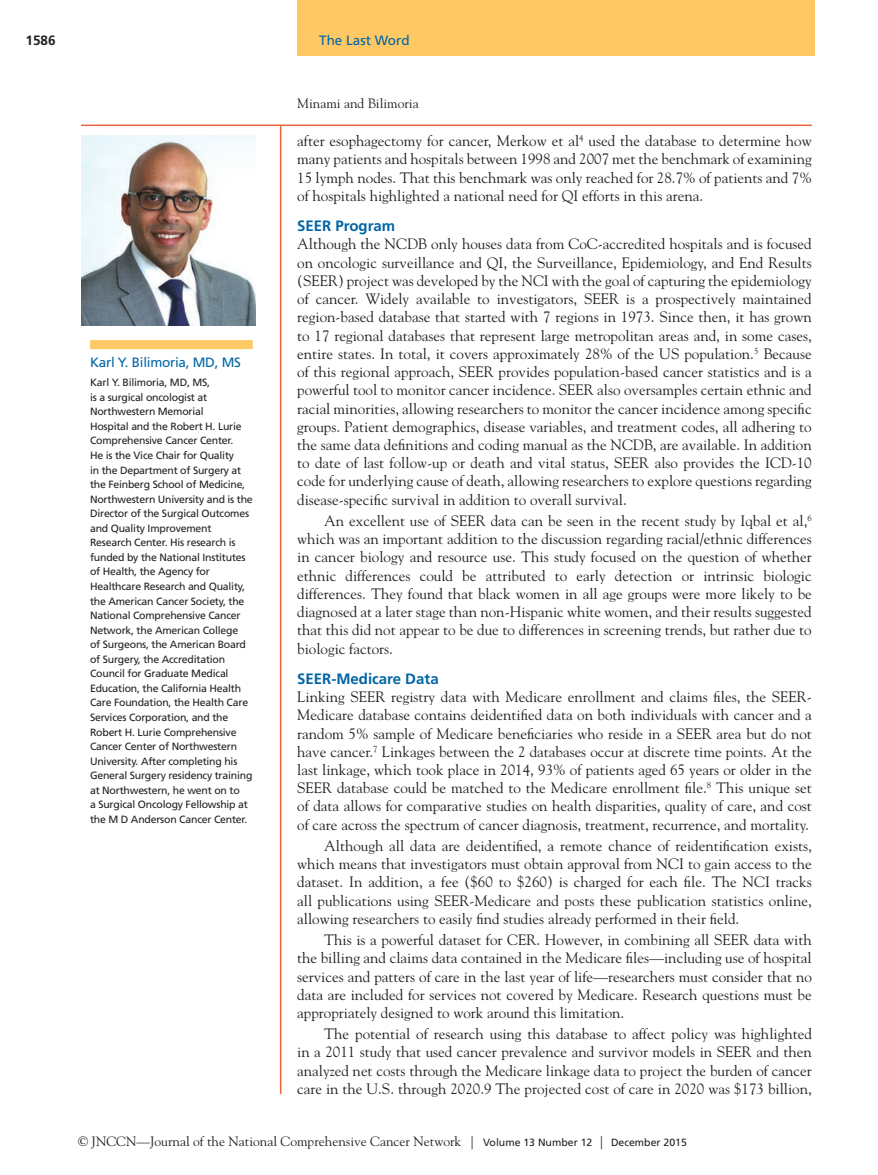
<style>
.page{position:relative;width:878px;height:1175px;background:#fff}
.page>*{position:absolute;margin:0;border:0;box-sizing:border-box;transform-origin:0 0}
.Editorial_bodytext_i{font:15px/18.3px "Goudy Std";color:#231f20;text-align:justify}
.Editorial_bodytext{font:15px/18.3px "Goudy Std";color:#231f20;text-align:justify}
.t1{font:700 15px "Frutiger LT Std";color:#0065a4}
.t2{font:13.5px "Goudy Std";color:#231f20}
.TOC_caption_bar_titl{font:13.5px "Frutiger LT Std";letter-spacing:-.02em;color:#0065a4}
.TOC_caption_bar_titl-2{font:13.5px "Frutiger LT Std";color:#0065a4}
.t3{font:700 13.5px "Frutiger LT Std";color:#231f20}
.TOC_caption_text{font:10.5px/14.5px "Frutiger LT Std";letter-spacing:-.02em;color:#231f20}
.s1{font-family:"Frutiger LT Std";font-size:10.5px}
</style>
<div class="page">
<div style="left:297px;top:0;width:517px;height:56px;background:#fec964"></div>
<hr style="left:81px;top:124px;width:730px;height:2px;background:#ed633e">
<hr style="left:280px;top:126px;width:1px;height:968px;background:#ed633e">
<div style="left:90px;top:340px;width:163px;height:9px;background:#fec964"></div>
<img style="left:81px;top:135px;width:175px;height:190px">
<p class="t3" style="left:26px;top:32px;width:32px">1586</p>
<p class="TOC_caption_bar_titl-2" style="left:319px;top:32px;width:92px">The Last Word</p>
<p class="TOC_caption_bar_titl" style="left:90px;top:354px;width:152px">Karl Y. Bilimoria, MD, MS</p>
<p class="TOC_caption_text" style="left:90px;top:375px;width:164px">Karl Y. Bilimoria, MD, MS,<br>is a surgical oncologist at<br>Northwestern Memorial<br>Hospital and the Robert H. Lurie<br>Comprehensive Cancer Center.<br>He is the Vice Chair for Quality<br>in the Department of Surgery at the Feinberg School of Medicine,<br>Northwestern University and is the<br>Director of the Surgical Outcomes and Quality Improvement<br>Research Center. His research is funded by the National Institutes of Health, the Agency for<br>Healthcare Research and Quality, the American Cancer Society, the<br>National Comprehensive Cancer<br>Network, the American College<br>of Surgeons, the American Board of Surgery, the Accreditation<br>Council for Graduate Medical<br>Education, the California Health<br>Care Foundation, the Health Care<br>Services Corporation, and the<br>Robert H. Lurie Comprehensive<br>Cancer Center of Northwestern<br>University. After completing his<br>General Surgery residency training at Northwestern, he went on to<br>a Surgical Oncology Fellowship at the M D Anderson Cancer Center.</p>
<p class="t2" style="left:297px;top:94px;width:123px">Minami and Bilimoria</p>
<p class="Editorial_bodytext_i" style="left:297px;top:132px;width:516px">after esophagectomy for cancer, Merkow et al<sup>4</sup> used the database to determine how many patients and hospitals between 1998 and 2007 met the benchmark of examining 15 lymph nodes. That this benchmark was only reached for 28.7% of patients and 7% of hospitals highlighted a national need for QI efforts in this arena.</p>
<h2 class="t1" style="left:297px;top:217px;width:100px">SEER Program</h2>
<p class="Editorial_bodytext" style="left:297px;top:235px;width:516px">Although the NCDB only houses data from CoC-accredited hospitals and is focused on oncologic surveillance and QI, the Surveillance, Epidemiology, and End Results (SEER) project was developed by the NCI with the goal of capturing the epidemiology of cancer. Widely available to investigators, SEER is a prospectively maintained region-based database that started with 7 regions in 1973. Since then, it has grown to 17 regional databases that represent large metropolitan areas and, in some cases, entire states. In total, it covers approximately 28% of the US population.<sup>5</sup> Because of this regional approach, SEER provides population-based cancer statistics and is a powerful tool to monitor cancer incidence. SEER also oversamples certain ethnic and racial minorities, allowing researchers to monitor the cancer incidence among specific groups. Patient demographics, disease variables, and treatment codes, all adhering to the same data definitions and coding manual as the NCDB, are available. In addition to date of last follow-up or death and vital status, SEER also provides the ICD-10 code for underlying cause of death, allowing researchers to explore questions regarding disease-specific survival in addition to overall survival.</p>
<p class="Editorial_bodytext_i" style="left:297px;top:511px;width:516px;text-indent:27px">An excellent use of SEER data can be seen in the recent study by Iqbal et al,<sup>6 </sup>which was an important addition to the discussion regarding racial/ethnic differences in cancer biology and resource use. This study focused on the question of whether ethnic differences could be attributed to early detection or intrinsic biologic differences. They found that black women in all age groups were more likely to be diagnosed at a later stage than non-Hispanic white women, and their results suggested that this did not appear to be due to differences in screening trends, but rather due to biologic factors.</p>
<h2 class="t1" style="left:297px;top:669px;width:143px">SEER-Medicare Data</h2>
<p class="Editorial_bodytext" style="left:297px;top:687px;width:516px">Linking SEER registry data with Medicare enrollment and claims files, the SEER-Medicare database contains deidentified data on both individuals with cancer and a random 5% sample of Medicare beneficiaries who reside in a SEER area but do not have cancer.<sup>7</sup> Linkages between the 2 databases occur at discrete time points. At the last linkage, which took place in 2014, 93% of patients aged 65 years or older in the SEER database could be matched to the Medicare enrollment file.<sup>8</sup> This unique set of data allows for comparative studies on health disparities, quality of care, and cost of care across the spectrum of cancer diagnosis, treatment, recurrence, and mortality.</p>
<p class="Editorial_bodytext_i" style="left:297px;top:836px;width:516px;text-indent:27px">Although all data are deidentified, a remote chance of reidentification exists, which means that investigators must obtain approval from NCI to gain access to the dataset. In addition, a fee ($60 to $260) is charged for each file. The NCI tracks all publications using SEER-Medicare and posts these publication statistics online, allowing researchers to easily find studies already performed in their field.</p>
<p class="Editorial_bodytext_i" style="left:297px;top:930px;width:516px;text-indent:27px">This is a powerful dataset for CER. However, in combining all SEER data with the billing and claims data contained in the Medicare files—including use of hospital services and patters of care in the last year of life—researchers must consider that no data are included for services not covered by Medicare. Research questions must be appropriately designed to work around this limitation.</p>
<p class="Editorial_bodytext_i" style="left:297px;top:1024px;width:516px;text-indent:27px">The potential of research using this database to affect policy was highlighted in a 2011 study that used cancer prevalence and survivor models in SEER and then analyzed net costs through the Medicare linkage data to project the burden of cancer care in the U.S. through 2020.9 The projected cost of care in 2020 was $173 billion,</p>
<p class="t2" style="left:78px;top:1132px;width:610px">© JNCCN—Journal of the National Comprehensive Cancer Network | <span class="s1">Volume 13 Number 12</span> | <span class="s1">December 2015</span></p>
</div>
